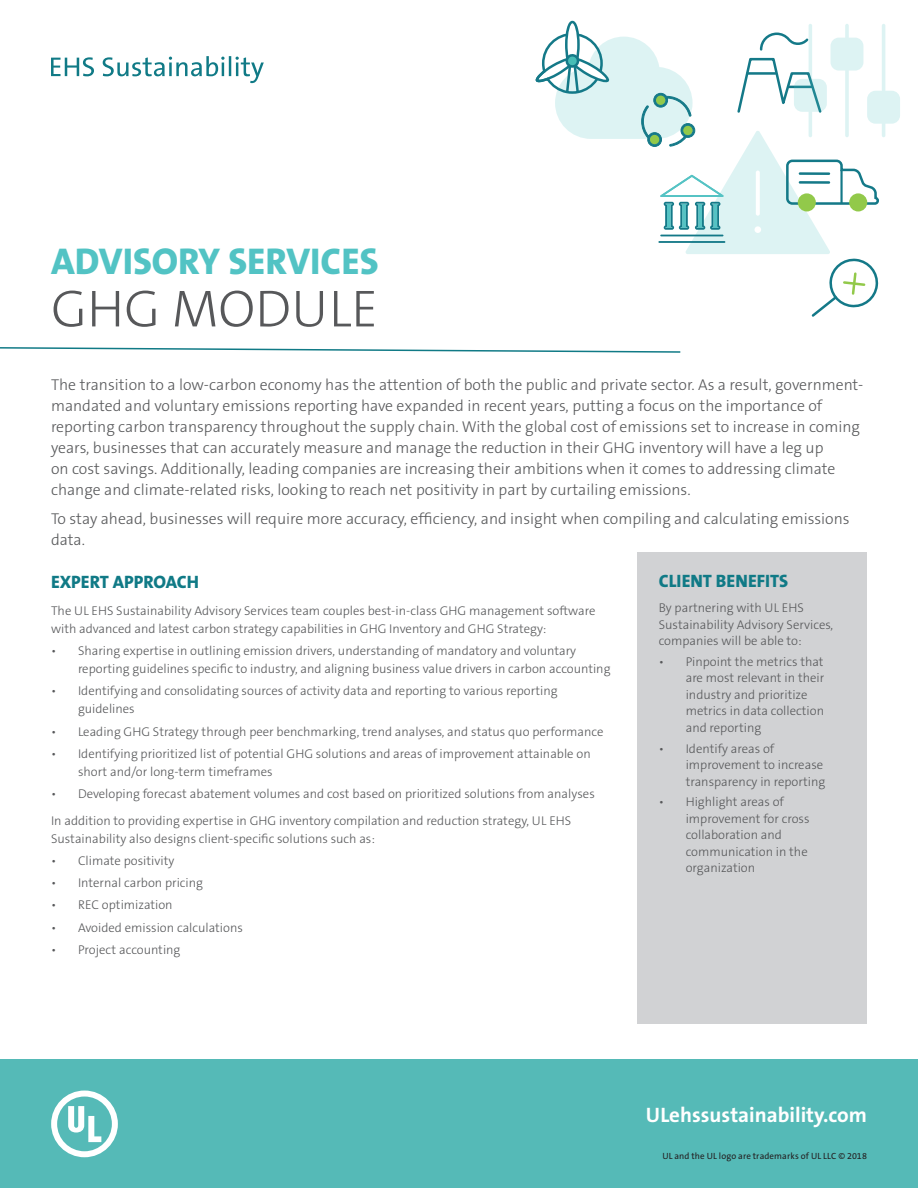
<style>
.page{position:relative;width:918px;height:1188px;background:#fff}
.page>*{position:absolute;margin:0;border:0;box-sizing:border-box;transform-origin:0 0}
.Sub_head{font:300 52.5px "The Sans B3";color:#57585a}
.Sub_head-2{font:800 37.5px "The Sans B8";color:#52c3c4}
.t1{font:700 21px "The Sans B7";color:#fff}
.t2{font:800 18px "The Sans B8";color:#107a86}
.t3{font:300 15.75px/21px "The Sans B3";color:#57585a}
.t4{font:300 12.75px/16.5px "The Sans B3";color:#57585a}
.t5{font:9px "The Sans B5 Plain";letter-spacing:.015em;color:#231f20}
</style>
<div class="page">
<svg style="left:535px;top:21px;width:365px;height:296px"></svg>
<div style="left:0;top:1060px;width:918px;height:128px;background:#55bab7"></div>
<svg style="left:51px;top:56px;width:213px;height:27px"></svg>
<svg style="left:0;top:347px;width:681px;height:6px"></svg>
<div style="left:637px;top:552px;width:230px;height:472px;background:#d1d2d4"></div>
<svg style="left:51px;top:1091px;width:67px;height:66px"></svg>
<p class="Sub_head-2" style="left:51px;top:241px;width:329px">ADVISORY SERVICES</p>
<p class="Sub_head" style="left:51px;top:282px;width:328px">GHG MODULE</p>
<p class="t3" style="left:51px;top:375px;width:814px">The transition to a low-carbon economy has the attention of both the public and private sector. As a result, government&shy;mandated and voluntary emissions reporting have expanded in recent years, putting a focus on the importance of reporting carbon transparency throughout the supply chain. With the global cost of emissions set to increase in coming years, businesses that can accurately measure and manage the reduction in their GHG inventory will have a leg up<br>on cost savings. Additionally, leading companies are increasing their ambitions when it comes to addressing climate change and climate-related risks, looking to reach net positivity in part by curtailing emissions.</p>
<p class="t3" style="left:51px;top:509px;width:800px">To stay ahead, businesses will require more accuracy, efficiency, and insight when compiling and calculating emissions data.</p>
<p class="t2" style="left:51px;top:573px;width:150px">EXPERT APPROACH</p>
<p class="t4" style="left:51px;top:602px;width:546px;line-height:18px">The UL EHS Sustainability Advisory Services team couples best-in-class GHG management software with advanced and latest carbon strategy capabilities in GHG Inventory and GHG Strategy:</p>
<p class="t4" style="left:78px;top:642px;width:534px;line-height:18px;text-indent:-27px">• Sharing expertise in outlining emission drivers, understanding of mandatory and voluntary reporting guidelines specific to industry, and aligning business value drivers in carbon accounting</p>
<p class="t4" style="left:78px;top:683px;width:481px;line-height:18px;text-indent:-27px">• Identifying and consolidating sources of activity data and reporting to various reporting guidelines</p>
<p class="t4" style="left:51px;top:724px;width:554px">• Leading GHG Strategy through peer benchmarking, trend analyses, and status quo performance</p>
<p class="t4" style="left:78px;top:745px;width:514px;line-height:18px;text-indent:-27px">• Identifying prioritized list of potential GHG solutions and areas of improvement attainable on short and/or long-term timeframes</p>
<p class="t4" style="left:51px;top:786px;width:545px">• Developing forecast abatement volumes and cost based on prioritized solutions from analyses</p>
<p class="t4" style="left:51px;top:812px;width:522px;line-height:18px">In addition to providing expertise in GHG inventory compilation and reduction strategy, UL EHS<br>Sustainability also designs client-specific solutions such as:</p>
<p class="t4" style="left:51px;top:853px;width:125px">• Climate positivity</p>
<p class="t4" style="left:51px;top:875px;width:154px">• Internal carbon pricing</p>
<p class="t4" style="left:51px;top:897px;width:123px">• REC optimization</p>
<p class="t4" style="left:51px;top:920px;width:193px">• Avoided emission calculations</p>
<p class="t4" style="left:51px;top:942px;width:131px">• Project accounting</p>
<p class="t2" style="left:659px;top:572px;width:131px">CLIENT BENEFITS</p>
<p class="t4" style="left:659px;top:600px;width:176px">By partnering with UL EHS<br>Sustainability Advisory Services, companies will be able to:</p>
<p class="t4" style="left:686px;top:654px;width:140px;text-indent:-27px">• Pinpoint the metrics that are most relevant in their industry and prioritize metrics in data collection and reporting</p>
<p class="t4" style="left:686px;top:741px;width:141px;text-indent:-27px">• Identify areas of improvement to increase transparency in reporting</p>
<p class="t4" style="left:686px;top:794px;width:125px;text-indent:-27px">• Highlight areas of improvement for cross collaboration and communication in the organization</p>
<p class="t1" style="left:646px;top:1104px;width:223px">ULehssustainability.com</p>
<p class="t5" style="left:662px;top:1151px;width:206px">UL and the UL logo are trademarks of UL LLC © 2018</p>
</div>
